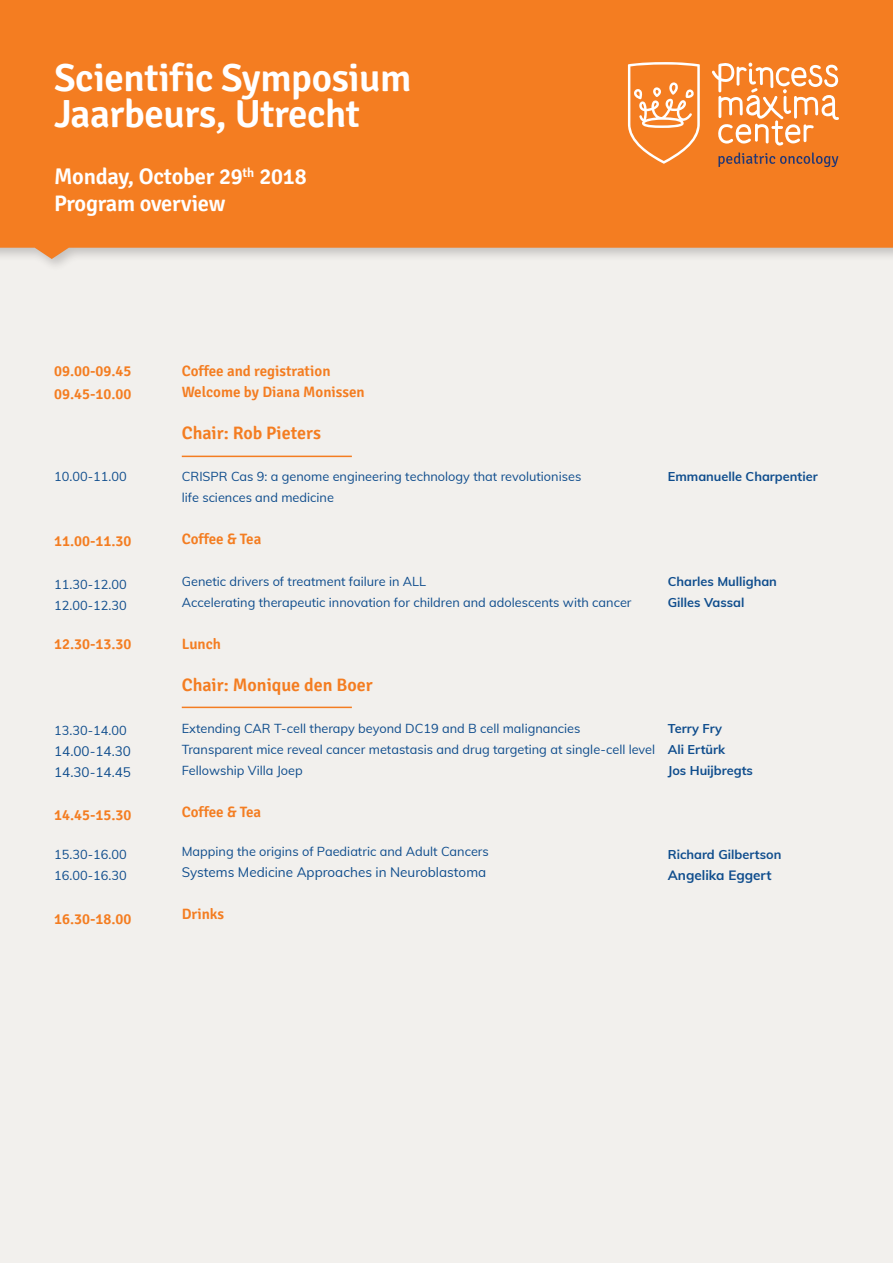
<style>
.page{position:relative;width:893px;height:1263px;background:#f2f0ed}
.page>*{position:absolute;margin:0;border:0;box-sizing:border-box;transform-origin:0 0}
.t1{font:600 39px/36px "Signika";letter-spacing:-.01em;color:#fff}
.t2{font:600 22.5px/27px "Signika";letter-spacing:-.01em;color:#fff}
.t3{font:600 18px "Signika";color:#f47d21}
.t4{font:600 15px/21px "Signika";color:#f47d21}
.t5{font:13.5px/21px "Muli";color:#0f4d8d}
.t6{font:700 13.5px "Muli";color:#0f4d8d}
.t7{font:12.75px/21px "Muli";color:#0f4d8d}
.t8{font:700 12.75px "Muli";color:#0f4d8d}
.s1{font-weight:700}
</style>
<div class="page">
<div style="left:0;top:0;width:893px;height:259px;background:#f47d21"></div>
<hr style="left:182px;top:456px;width:170px;height:1px;background:#f47d21">
<hr style="left:182px;top:707px;width:170px;height:1px;background:#f47d21">
<svg style="left:628px;top:62px;width:72px;height:102px;background:#f6974e"></svg>
<svg style="left:712px;top:62px;width:127px;height:84px;background:#f69d58"></svg>
<svg style="left:718px;top:152px;width:120px;height:15px;background:#c16b34"></svg>
<h1 class="t1" style="left:54px;top:60px;width:359px">Scientific Symposium<br>Jaarbeurs, Utrecht</h1>
<h2 class="t2" style="left:54px;top:163px;width:254px">Monday, October 29<sup>th</sup> 2018<br>Program overview</h2>
<p class="t4" style="left:54px;top:360px;width:79px;line-height:22.5px">09.00-09.45<br>09.45-10.00</p>
<p class="t7" style="left:54px;top:465px;width:74px">10.00-11.00</p>
<p class="t4" style="left:54px;top:530px;width:79px">11.00-11.30</p>
<p class="t7" style="left:54px;top:573px;width:74px">11.30-12.00<br>12.00-12.30</p>
<p class="t4" style="left:54px;top:634px;width:79px">12.30-13.30</p>
<p class="t7" style="left:54px;top:719px;width:74px">13.30-14.00</p>
<p class="t5" style="left:54px;top:740px;width:78px">14.00-14.30<br>14.30-14.45</p>
<p class="t4" style="left:54px;top:805px;width:79px">14.45-15.30</p>
<p class="t7" style="left:54px;top:843px;width:74px">15.30-16.00<br>16.00-16.30</p>
<p class="t4" style="left:54px;top:908px;width:79px">16.30-18.00</p>
<p class="t4" style="left:182px;top:361px;width:184px">Coffee and registration<br>Welcome by Diana Monissen</p>
<h3 class="t3" style="left:182px;top:422px;width:141px">Chair: Rob Pieters</h3>
<p class="t7" style="left:182px;top:465px;width:401px">CRISPR Cas 9: a genome engineering technology that revolutionises</p>
<p class="t8" style="left:668px;top:467px;width:151px">Emmanuelle Charpentier</p>
<p class="t7" style="left:182px;top:486px;width:154px">life sciences and medicine</p>
<p class="t4" style="left:182px;top:529px;width:81px">Coffee &amp; Tea</p>
<p class="t7" style="left:182px;top:570px;width:246px">Genetic drivers of treatment failure in ALL</p>
<p class="t8" style="left:668px;top:572px;width:111px">Charles Mullighan</p>
<p class="t7" style="left:182px;top:591px;width:451px">Accelerating therapeutic innovation for children and adolescents with cancer</p>
<p class="t8" style="left:668px;top:593px;width:78px">Gilles Vassal</p>
<p class="t4" style="left:182px;top:634px;width:41px">Lunch</p>
<h3 class="t3" style="left:182px;top:674px;width:193px">Chair: Monique den Boer</h3>
<p class="t7" style="left:182px;top:717px;width:400px">Extending CAR T-cell therapy beyond DC19 and B cell malignancies</p>
<p class="t8" style="left:668px;top:719px;width:56px">Terry Fry</p>
<p class="t7" style="left:182px;top:738px;width:545px">Transparent mice reveal cancer metastasis and drug targeting at single-cell level <span class="s1">Ali Ertürk</span></p>
<p class="t8" style="left:668px;top:761px;width:87px">Jos Huijbregts</p>
<p class="t7" style="left:182px;top:759px;width:123px">Fellowship Villa Joep</p>
<p class="t4" style="left:182px;top:802px;width:81px">Coffee &amp; Tea</p>
<p class="t7" style="left:182px;top:840px;width:309px">Mapping the origins of Paediatric and Adult Cancers</p>
<p class="t5" style="left:182px;top:861px;width:306px">Systems Medicine Approaches in Neuroblastoma</p>
<p class="t4" style="left:182px;top:903px;width:44px">Drinks</p>
<p class="t8" style="left:668px;top:845px;width:115px">Richard Gilbertson</p>
<p class="t6" style="left:668px;top:865px;width:105px">Angelika Eggert</p>
</div>
